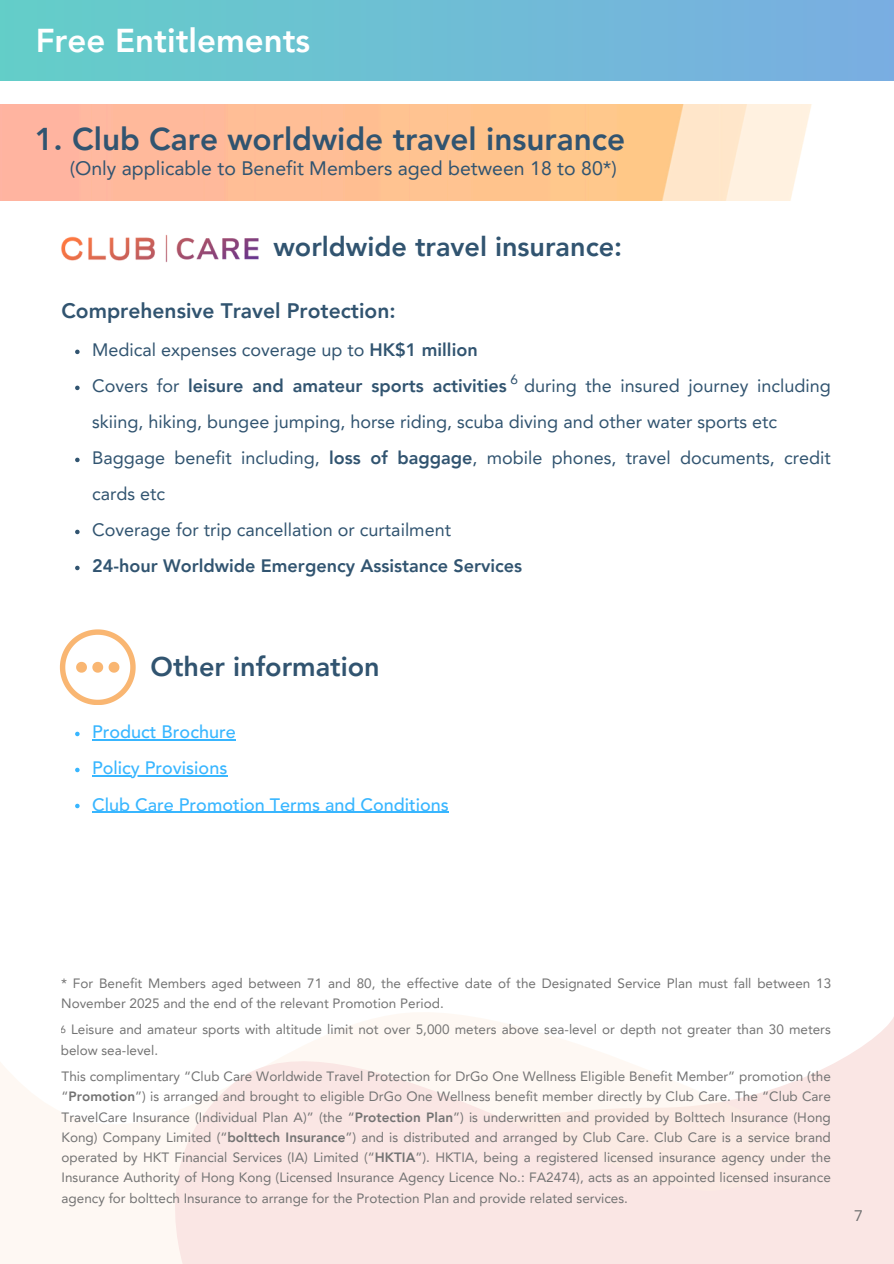
<style>
.page{position:relative;width:894px;height:1264px;background:#fff}
.page>*{position:absolute;margin:0;border:0;box-sizing:border-box;transform-origin:0 0}
.t1{font:800 33px "Avenir LT Pro";color:#fff}
.t2{font:800 31.5px "Avenir LT Pro";color:#315470}
.t3{font:800 27px "Avenir LT Pro";color:#315470}
.t4{font:800 21px "Avenir LT Pro";color:#315470}
.t5{font:19.5px "Avenir LT Pro";color:#315470}
.t6{font:18px/36px "Avenir LT Pro";color:#315470}
.t7{font:500 18px/36px "Avenir LT Pro";color:#38b6ff}
.t8{font:800 18px "Avenir LT Pro";color:#315470}
.t9{font:15px "Noto Sans";color:#737373}
.t10{font:13.5px/20.2px "Avenir LT Pro";color:#737373}
.t11{font:13.5px "Avenir LT Pro";color:#315470}
.t12{font:10.5px "Avenir LT Pro";color:#737373}
.s1{font-weight:800}
</style>
<div class="page">
<svg style="left:0;top:1062px;width:134px;height:201px;fill:#fef8f3"></svg>
<svg style="left:134px;top:1012px;width:759px;height:251px;fill:#fae6e4"></svg>
<div style="left:0;top:0;width:893px;height:80px;background:linear-gradient(to right,#63cec8,#7aade2)"></div>
<img style="left:61px;top:234px;width:198px;height:29px">
<svg style="left:75px;top:349px;width:5px;height:5px"></svg>
<svg style="left:75px;top:385px;width:5px;height:5px"></svg>
<svg style="left:75px;top:457px;width:5px;height:5px"></svg>
<svg style="left:75px;top:529px;width:5px;height:5px"></svg>
<svg style="left:75px;top:565px;width:5px;height:5px"></svg>
<svg style="left:75px;top:731px;width:5px;height:5px"></svg>
<hr style="left:92px;top:739px;width:144px;height:1px;background:#38b6ff">
<svg style="left:75px;top:767px;width:5px;height:5px"></svg>
<hr style="left:92px;top:775px;width:135px;height:1px;background:#38b6ff">
<svg style="left:75px;top:803px;width:5px;height:5px"></svg>
<hr style="left:92px;top:811px;width:357px;height:1px;background:#38b6ff">
<svg style="left:60px;top:629px;width:75px;height:75px"></svg>
<h1 class="t1" style="left:36px;top:27px;width:276px">Free Entitlements</h1>
<h2 class="t2" style="left:35px;top:126px;width:591px">1. Club Care worldwide travel insurance</h2>
<h3 class="t5" style="left:70px;top:160px;width:548px">(Only applicable to Benefit Members aged between 18 to 80*)</h3>
<h3 class="t3" style="left:273px;top:236px;width:350px">worldwide travel insurance:</h3>
<h3 class="t4" style="left:62px;top:302px;width:335px">Comprehensive Travel Protection:</h3>
<p class="t6" style="left:92px;top:334px;width:740px">Medical expenses coverage up to <span class="s1">HK$1 million<br></span>Covers for <span class="s1">leisure and amateur sports activities</span> during the insured journey including skiing, hiking, bungee jumping, horse riding, scuba diving and other water sports etc Baggage benefit including, <span class="s1">loss of baggage</span>, mobile phones, travel documents, credit cards etc<br>Coverage for trip cancellation or curtailment</p>
<h3 class="t8" style="left:92px;top:559px;width:431px">24-hour Worldwide Emergency Assistance Services</h3>
<p class="t11" style="left:510px;top:374px;width:9px">6</p>
<h3 class="t3" style="left:150px;top:656px;width:230px">Other information</h3>
<h3 class="t7" style="left:92px;top:716px;width:358px">Product Brochure<br>Policy Provisions<br>Club Care Promotion Terms and Conditions</h3>
<p class="t10" style="left:61px;top:974px;width:771px">* For Benefit Members aged between 71 and 80, the effective date of the Designated Service Plan must fall between 13<br>November 2025 and the end of the relevant Promotion Period.</p>
<p class="t10" style="left:61px;top:1020px;width:771px;text-indent:10px">Leisure and amateur sports with altitude limit not over 5,000 meters above sea-level or depth not greater than 30 meters below sea-level.</p>
<p class="t12" style="left:61px;top:1025px;width:7px">6</p>
<p class="t10" style="left:62px;top:1067px;width:770px;text-align:justify">This complimentary “Club Care Worldwide Travel Protection for DrGo One Wellness Eligible Benefit Member” promotion (the “<span class="s1">Promotion</span>”) is arranged and brought to eligible DrGo One Wellness benefit member directly by Club Care. The “Club Care TravelCare Insurance (Individual Plan A)” (the “<span class="s1">Protection Plan</span>”) is underwritten and provided by Bolttech Insurance (Hong Kong) Company Limited (“<span class="s1">bolttech Insurance</span>”) and is distributed and arranged by Club Care. Club Care is a service brand operated by HKT Financial Services (IA) Limited (“<span class="s1">HKTIA</span>”). HKTIA, being a registered licensed insurance agency under the Insurance Authority of Hong Kong (Licensed Insurance Agency Licence No.: FA2474), acts as an appointed licensed insurance agency for bolttech Insurance to arrange for the Protection Plan and provide related services.</p>
<p class="t9" style="left:853px;top:1204px;width:10px">7</p>
</div>
